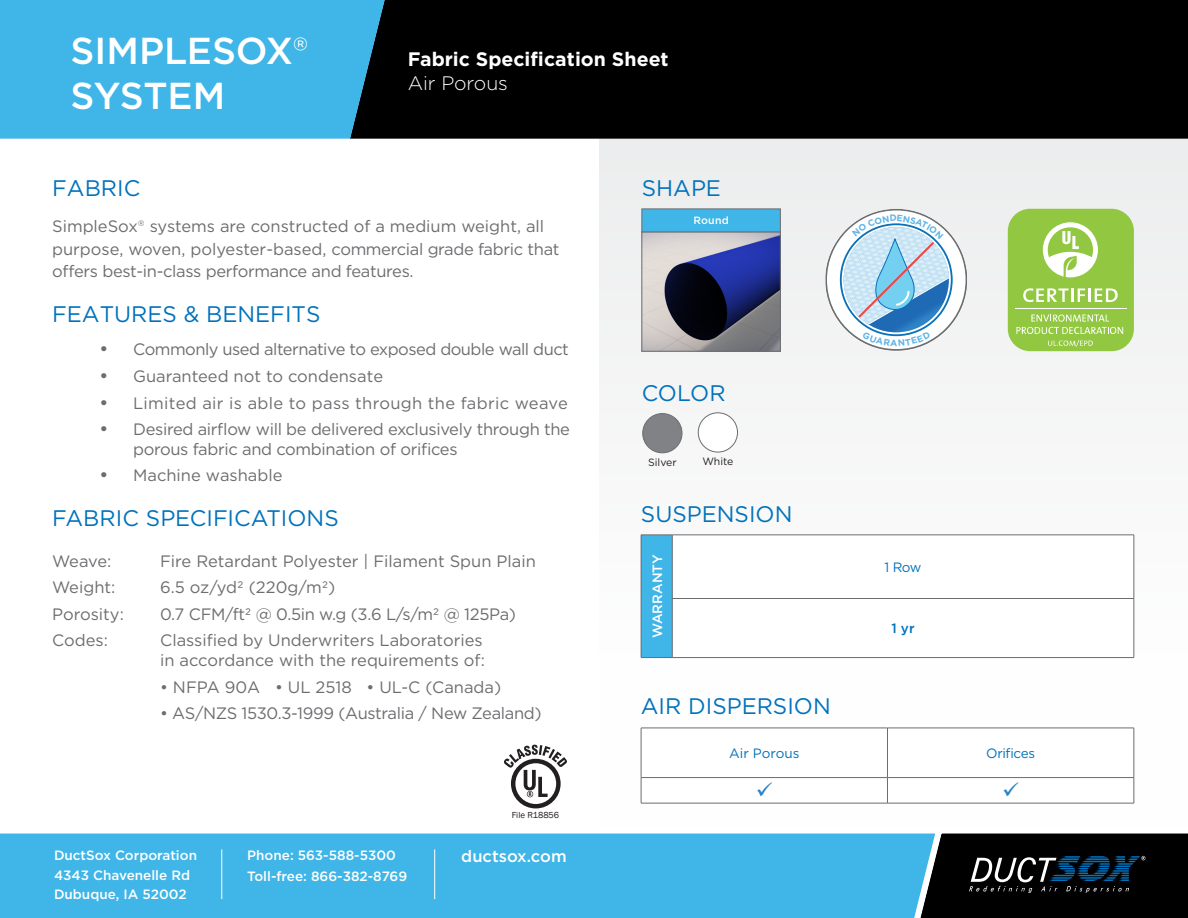
<style>
.page{position:relative;width:1188px;height:918px;background:#fff}
.page>*{position:absolute;margin:0;border:0;box-sizing:border-box;transform-origin:0 0}
.t1{font:500 37.5px/45px "Gotham";letter-spacing:-.005em;color:#fff}
.t2{font:22.5px "Gotham";color:#0072bc}
.t3{font:700 19.5px "Gotham";letter-spacing:.005em;color:#fff}
.t4{font:300 19.5px "Gotham";letter-spacing:-.005em;color:#fff}
.t5{font:16.5px/22.5px "Gotham";letter-spacing:-.015em;color:#6c6d70}
.t6{font:16.5px "Gotham";letter-spacing:.02em;color:#6c6d70}
.t7{font:500 16.5px "Gotham";color:#fff}
.t8{font:500 13.5px/19.5px "Gotham";color:#fff}
.t9{font:13.5px "Gotham";letter-spacing:-.025em;color:#0072bc}
.t10{font:13.5px "Gotham";color:#0072bc}
.t11{font:500 13.5px "Gotham";color:#0072bc}
.t12{font:10.5px "Gotham";color:#231f20}
.t13{font:500 10.5px "Gotham";letter-spacing:.025em;color:#fff}
.t14{font:9px "Franklin Gothic";color:#231f20}
.s1{font-weight:300}
.s2{font-weight:500;font-size:18px}
</style>
<div class="page">
<div style="left:599px;top:0;width:589px;height:918px;background:#f8f8f9"></div>
<div style="left:388px;top:0;width:800px;height:139px;background:#000001"></div>
<div style="left:0;top:0;width:388px;height:139px;background:#40b5e7"></div>
<div style="left:0;top:833px;width:900px;height:85px;background:#40b5e7"></div>
<svg style="left:900px;top:833px;width:288px;height:85px;background:#15242c"></svg>
<hr style="left:221px;top:849px;width:1px;height:50px;background:#fff">
<hr style="left:434px;top:849px;width:1px;height:50px;background:#fff">
<div style="left:511px;top:759px;width:50px;height:49px;border:4px solid #231f20;border-radius:50%"></div>
<svg style="left:504px;top:745px;width:63px;height:52px"></svg>
<hr style="left:641px;top:803px;width:246px;height:1px;background:#6c6d70">
<hr style="left:887px;top:803px;width:247px;height:1px;background:#6c6d70">
<img style="left:644px;top:234px;width:134px;height:115px">
<div style="left:642px;top:232px;width:138px;height:119px;border:1px solid #6d6f72"></div>
<div style="left:642px;top:209px;width:138px;height:23px;background:#40b5e7;border:1px solid #6c6d70"></div>
<div style="left:641px;top:535px;width:31px;height:123px;background:#40b5e7"></div>
<hr style="left:641px;top:535px;width:31px;height:1px;background:#6c6d70">
<hr style="left:641px;top:535px;width:1px;height:64px;background:#6c6d70">
<hr style="left:672px;top:535px;width:462px;height:1px;background:#6c6d70">
<hr style="left:672px;top:535px;width:1px;height:63px;background:#6c6d70">
<hr style="left:1134px;top:535px;width:1px;height:63px;background:#6c6d70">
<hr style="left:641px;top:599px;width:1px;height:58px;background:#6c6d70">
<hr style="left:672px;top:598px;width:462px;height:1px;background:#6c6d70">
<hr style="left:672px;top:599px;width:1px;height:58px;background:#6c6d70">
<hr style="left:1134px;top:599px;width:1px;height:58px;background:#6c6d70">
<hr style="left:641px;top:657px;width:31px;height:1px;background:#6c6d70">
<hr style="left:672px;top:657px;width:462px;height:1px;background:#6c6d70">
<div style="left:1008px;top:209px;width:126px;height:142px;background:#92c841;border-radius:22px"></div>
<svg style="left:1023px;top:288px;width:95px;height:14px"></svg>
<svg style="left:1016px;top:315px;width:107px;height:19px"></svg>
<hr style="left:1015px;top:308px;width:111px;height:1px;background:#fff">
<svg style="left:1043px;top:222px;width:55px;height:56px"></svg>
<svg style="left:1048px;top:340px;width:45px;height:7px"></svg>
<div style="left:643px;top:414px;width:39px;height:39px;background:#808285;border-radius:50%"></div>
<div style="left:642px;top:413px;width:40px;height:40px;border:1px solid #6c6d70;border-radius:50%"></div>
<div style="left:698px;top:413px;width:40px;height:39px;background:#fff;border-radius:50%"></div>
<div style="left:698px;top:413px;width:40px;height:39px;border:1px solid #6c6d70;border-radius:50%"></div>
<svg style="left:641px;top:728px;width:494px;height:75px"></svg>
<svg style="left:825px;top:209px;width:142px;height:142px"></svg>
<p class="t1" style="left:70px;top:27px;width:239px">SIMPLESOX<span class="s1">®<br></span>SYSTEM</p>
<p class="t3" style="left:408px;top:47px;width:262px">Fabric Specification Sheet</p>
<p class="t4" style="left:408px;top:71px;width:102px">Air Porous</p>
<p class="t2" style="left:52px;top:174px;width:90px">FABRIC</p>
<p class="t5" style="left:52px;top:215px;width:509px">SimpleSox<span class="s1">®</span> systems are constructed of a medium weight, all purpose, woven, polyester-based, commercial grade fabric that offers best-in-class performance and features.</p>
<p class="t2" style="left:52px;top:300px;width:270px">FEATURES &amp; BENEFITS</p>
<p class="t5" style="left:99px;top:338px;width:471px"><span class="s2">•</span> Commonly used alternative to exposed double wall duct</p>
<p class="t5" style="left:99px;top:365px;width:285px"><span class="s2">•</span> Guaranteed not to condensate</p>
<p class="t6" style="left:99px;top:392px;width:470px"><span class="s2">•</span> Limited air is able to pass through the fabric weave</p>
<p class="t5" style="left:133px;top:419px;width:438px;line-height:19.8px;text-indent:-34px"><span class="s2">•</span> Desired airflow will be delivered exclusively through the porous fabric and combination of orifices</p>
<p class="t5" style="left:99px;top:464px;width:185px"><span class="s2">•</span> Machine washable</p>
<p class="t2" style="left:52px;top:504px;width:288px">FABRIC SPECIFICATIONS</p>
<p class="t5" style="left:52px;top:549px;width:61px">Weave:</p>
<p class="t5" style="left:160px;top:549px;width:377px">Fire Retardant Polyester | Filament Spun Plain</p>
<p class="t5" style="left:52px;top:576px;width:65px">Weight:</p>
<p class="t5" style="left:160px;top:576px;width:177px">6.5 oz/yd2 (220g/m2)</p>
<p class="t5" style="left:52px;top:602px;width:73px">Porosity:</p>
<p class="t5" style="left:160px;top:602px;width:357px">0.7 CFM/ft2 @ 0.5in w.g (3.6 L/s/m2 @ 125Pa)</p>
<p class="t5" style="left:52px;top:629px;width:57px">Codes:</p>
<p class="t5" style="left:160px;top:630px;width:326px;line-height:19.8px">Classified by Underwriters Laboratories in accordance with the requirements of:</p>
<p class="t5" style="left:160px;top:675px;width:343px">• NFPA 90A • UL 2518 • UL-C (Canada)</p>
<p class="t5" style="left:160px;top:702px;width:383px">• AS/NZS 1530.3-1999 (Australia / New Zealand)</p>
<p class="t14" style="left:512px;top:810px;width:49px">File R18856</p>
<p class="t8" style="left:247px;top:845px;width:161px;line-height:21px">Phone: 563-588-5300<br>Toll-free: 866-382-8769</p>
<p class="t8" style="left:54px;top:845px;width:145px">DuctSox Corporation</p>
<p class="t7" style="left:461px;top:846px;width:107px">ductsox.com</p>
<p class="t8" style="left:54px;top:865px;width:138px">4343 Chavenelle Rd<br>Dubuque, IA 52002</p>
<p class="t2" style="left:642px;top:174px;width:81px">SHAPE</p>
<p class="t13" style="left:693px;top:213px;width:37px">Round</p>
<p class="t2" style="left:642px;top:379px;width:85px">COLOR</p>
<p class="t12" style="left:648px;top:455px;width:30px">Silver</p>
<p class="t12" style="left:702px;top:455px;width:33px">White</p>
<p class="t2" style="left:641px;top:499px;width:153px">SUSPENSION</p>
<p class="t8" style="left:647px;top:638px;width:85px;rotate:-90deg">WARRANTY</p>
<p class="t9" style="left:885px;top:559px;width:38px">1 Row</p>
<p class="t11" style="left:892px;top:620px;width:25px">1 yr</p>
<p class="t2" style="left:641px;top:691px;width:191px">AIR DISPERSION</p>
<p class="t10" style="left:729px;top:745px;width:72px">Air Porous</p>
<p class="t9" style="left:986px;top:745px;width:50px">Orifices</p>
</div>
